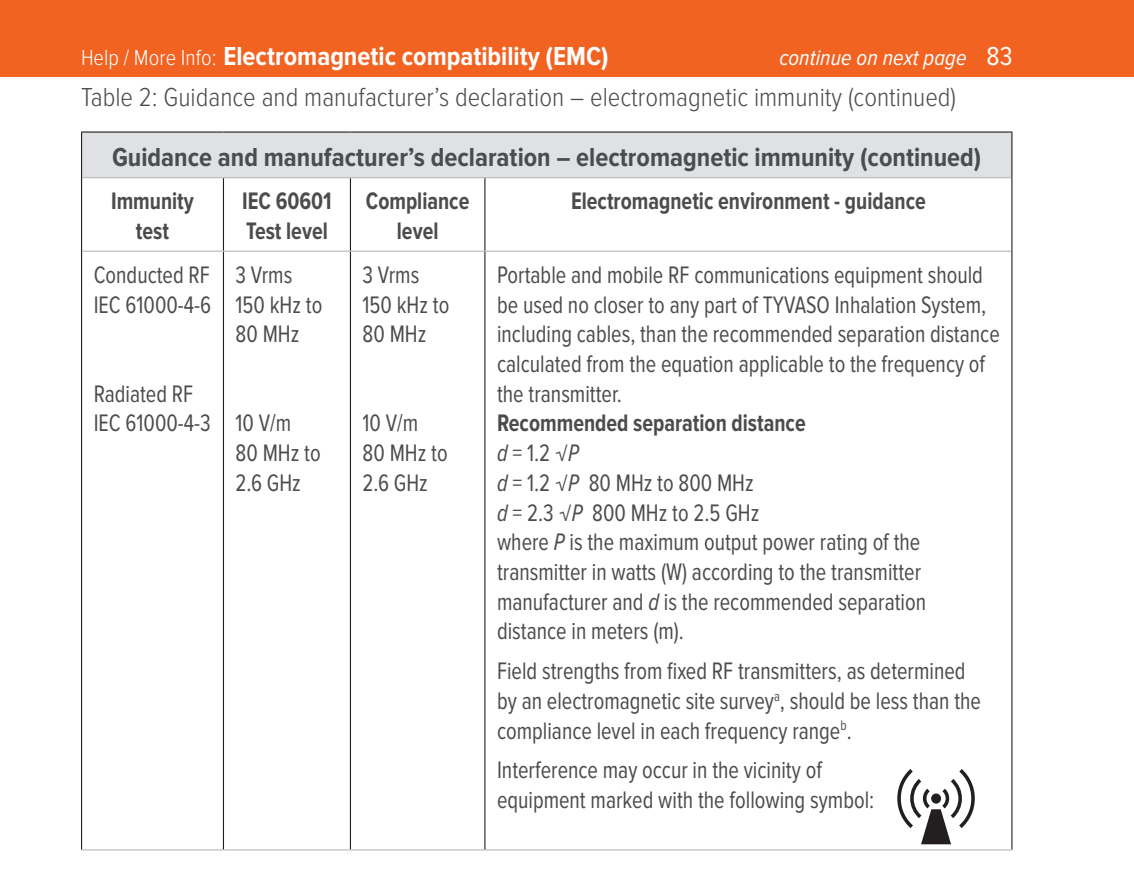
<style>
.page{position:relative;width:1134px;height:891px;background:#fff}
.page>*{position:absolute;margin:0;border:0;box-sizing:border-box;transform-origin:0 0}
.Body{font:300 27px "Proxima Nova Cond";color:#4b4c4d}
.Body-2{font:700 27px "Proxima Nova Cond";color:#4b4c4d}
.t1{font:700 27px "Proxima Nova Cond";color:#fff}
.Paragraph_Style_1{font:24.75px/29.7px "Proxima Nova Cond";color:#4b4c4d;scale:.9 1}
.Paragraph_Style_1-2{font:700 24.75px/29.7px "Proxima Nova Cond";color:#4b4c4d;text-align:center;scale:.9 1}
.t2{font:italic 22.5px "Proxima Nova Cond";color:#fff}
.s1{font-weight:300;font-size:22.5px}
.s2{font-style:normal;font-size:27px}
.s3{font-style:italic}
</style>
<div class="page">
<div style="left:0;top:0;width:1134px;height:77px;background:#f26221"></div>
<div style="left:82px;top:132px;width:930px;height:46px;background:#e0e1e3"></div>
<hr style="left:82px;top:177px;width:141px;height:1px;background:#b8b8b8">
<hr style="left:223px;top:177px;width:127px;height:1px;background:#b8b8b8">
<hr style="left:350px;top:177px;width:135px;height:1px;background:#b8b8b8">
<hr style="left:485px;top:177px;width:526px;height:1px;background:#b8b8b8">
<hr style="left:82px;top:251px;width:141px;height:1px;background:#b8b8b8">
<hr style="left:223px;top:251px;width:127px;height:1px;background:#b8b8b8">
<hr style="left:350px;top:251px;width:135px;height:1px;background:#b8b8b8">
<hr style="left:485px;top:251px;width:526px;height:1px;background:#b8b8b8">
<hr style="left:81px;top:849px;width:142px;height:1px;background:#b8b8b8">
<hr style="left:223px;top:849px;width:127px;height:1px;background:#b8b8b8">
<hr style="left:350px;top:849px;width:135px;height:1px;background:#b8b8b8">
<hr style="left:485px;top:849px;width:527px;height:1px;background:#b8b8b8">
<hr style="left:223px;top:178px;width:1px;height:73px;background:#231f20">
<hr style="left:350px;top:178px;width:1px;height:73px;background:#231f20">
<hr style="left:484px;top:178px;width:1px;height:73px;background:#231f20">
<hr style="left:223px;top:252px;width:1px;height:597px;background:#231f20">
<hr style="left:350px;top:252px;width:1px;height:597px;background:#231f20">
<hr style="left:484px;top:252px;width:1px;height:597px;background:#231f20">
<hr style="left:81px;top:131px;width:142px;height:2px;background:#231f20">
<hr style="left:81px;top:133px;width:1px;height:45px;background:#231f20">
<hr style="left:223px;top:131px;width:127px;height:2px;background:#231f20">
<hr style="left:350px;top:131px;width:135px;height:2px;background:#231f20">
<hr style="left:485px;top:131px;width:527px;height:2px;background:#231f20">
<hr style="left:1011px;top:133px;width:1px;height:45px;background:#231f20">
<hr style="left:81px;top:178px;width:1px;height:73px;background:#231f20">
<hr style="left:1011px;top:178px;width:1px;height:73px;background:#231f20">
<hr style="left:81px;top:251px;width:1px;height:598px;background:#231f20">
<hr style="left:1011px;top:251px;width:1px;height:598px;background:#231f20">
<svg style="left:897px;top:769px;width:78px;height:75px"></svg>
<p class="t1" style="left:81px;top:43px;width:529px"><span class="s1">Help / More Info:</span> Electromagnetic compatibility (EMC)</p>
<p class="t2" style="left:779px;top:47px;width:235px">continue on next page <span class="s2">83</span></p>
<p class="Body" style="left:81px;top:85px;width:877px">Table 2: Guidance and manufacturer’s declaration – electromagnetic immunity (continued)</p>
<p class="Body-2" style="left:112px;top:144px;width:871px">Guidance and manufacturer’s declaration – electromagnetic immunity (continued)</p>
<p class="Paragraph_Style_1-2" style="left:111px;top:187px;width:94px">Immunity test</p>
<p class="Paragraph_Style_1-2" style="left:242px;top:187px;width:101px">IEC 60601</p>
<p class="Paragraph_Style_1-2" style="left:366px;top:187px;width:117px">Compliance level</p>
<p class="Paragraph_Style_1-2" style="left:571px;top:187px;width:396px">Electromagnetic environment - guidance</p>
<p class="Paragraph_Style_1-2" style="left:246px;top:217px;width:92px">Test level</p>
<p class="Paragraph_Style_1" style="left:94px;top:261px;width:131px">Conducted RF</p>
<p class="Paragraph_Style_1" style="left:94px;top:291px;width:132px">IEC 61000-4-6</p>
<p class="Paragraph_Style_1" style="left:94px;top:380px;width:112px">Radiated RF</p>
<p class="Paragraph_Style_1" style="left:94px;top:409px;width:132px">IEC 61000-4-3</p>
<p class="Paragraph_Style_1" style="left:236px;top:261px;width:65px">3 Vrms</p>
<p class="Paragraph_Style_1" style="left:236px;top:291px;width:98px">150 kHz to<br>80 MHz</p>
<p class="Paragraph_Style_1" style="left:236px;top:409px;width:63px">10 V/m</p>
<p class="Paragraph_Style_1" style="left:236px;top:439px;width:96px">80 MHz to<br>2.6 GHz</p>
<p class="Paragraph_Style_1" style="left:363px;top:261px;width:65px">3 Vrms</p>
<p class="Paragraph_Style_1" style="left:363px;top:291px;width:98px">150 kHz to<br>80 MHz</p>
<p class="Paragraph_Style_1" style="left:363px;top:409px;width:63px">10 V/m</p>
<p class="Paragraph_Style_1" style="left:363px;top:439px;width:96px">80 MHz to<br>2.6 GHz</p>
<p class="Paragraph_Style_1" style="left:497px;top:261px;width:560px">Portable and mobile RF communications equipment should be used no closer to any part of TYVASO Inhalation System, including cables, than the recommended separation distance calculated from the equation applicable to the frequency of the transmitter.</p>
<p class="Paragraph_Style_1-2" style="left:497px;top:409px;width:345px">Recommended separation distance</p>
<p class="Paragraph_Style_1" style="left:497px;top:439px;width:93px"><span class="s3">d</span> = 1.2 √<span class="s3">P</span></p>
<p class="Paragraph_Style_1" style="left:497px;top:469px;width:287px"><span class="s3">d</span> = 1.2 √<span class="s3">P</span> 80 MHz to 800 MHz</p>
<p class="Paragraph_Style_1" style="left:497px;top:499px;width:293px"><span class="s3">d</span> = 2.3 √<span class="s3">P</span> 800 MHz to 2.5 GHz</p>
<p class="Paragraph_Style_1" style="left:497px;top:528px;width:478px">where <span class="s3">P</span> is the maximum output power rating of the transmitter in watts (W) according to the transmitter manufacturer and <span class="s3">d</span> is the recommended separation distance in meters (m).</p>
<p class="Paragraph_Style_1" style="left:497px;top:657px;width:539px">Field strengths from fixed RF transmitters, as determined by an electromagnetic site survey<sup>a</sup>, should be less than the compliance level in each frequency range<sup>b</sup>.</p>
<p class="Paragraph_Style_1" style="left:497px;top:756px;width:421px">Interference may occur in the vicinity of equipment marked with the following symbol:</p>
</div>
